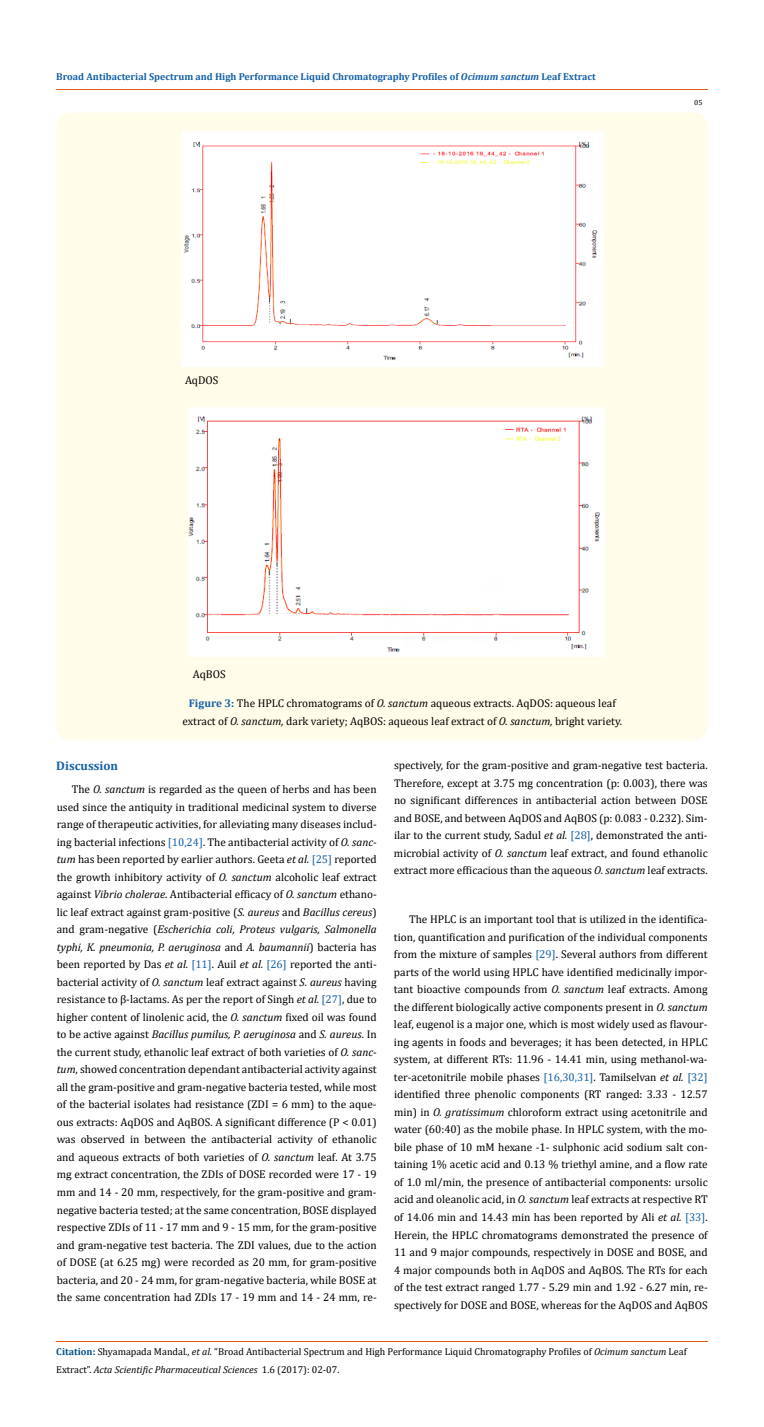
<style>
.page{position:relative;width:764px;height:1427px;background:#fff}
.page>*{position:absolute;margin:0;border:0;box-sizing:border-box;transform-origin:0 0}
.t1{font:700 12.5px "Cambria";color:#1560a6}
.t2{font:11.25px/17.5px "Cambria";color:#000;text-align:justify}
.t3{font:10px/17.5px "Cambria";color:#000}
.t4{font:700 10px "Cambria";color:#1560a6}
.t5{font:7.5px "Cambria";color:#000}
.s1{font-style:italic}
.s2{font-weight:700;color:#1560a6}
.s3{color:#1560a6}
.s4{font-weight:700;color:#035089}
</style>
<div class="page">
<div style="left:56px;top:112px;width:652px;height:628px;background:#fffde9;border-radius:15px"></div>
<div style="left:181px;top:131px;width:422px;height:235px;background:#fff"></div>
<div style="left:189px;top:407px;width:415px;height:249px;background:#fff"></div>
<hr style="left:56px;top:90px;width:652px;height:1px;background:#e05d1a">
<hr style="left:56px;top:1340px;width:652px;height:1px;background:#e05d1a">
<p class="t4" style="left:56px;top:69px;width:541px">Broad Antibacterial Spectrum and High Performance Liquid Chromatography Profiles of <span class="s1">Ocimum sanctum</span> Leaf Extract</p>
<p class="t5" style="left:694px;top:98px;width:10px">05</p>
<p class="t2" style="left:185px;top:371px;width:35px">AqDOS</p>
<p class="t2" style="left:193px;top:665px;width:34px">AqBOS</p>
<p class="t2" style="left:182px;top:694px;width:441px;text-align:center"><span class="s2">Figure 3:</span> The HPLC chromatograms of <span class="s1">O. sanctum</span> aqueous extracts. AqDOS: aqueous leaf extract of <span class="s1">O. sanctum,</span> dark variety; AqBOS: aqueous leaf extract of <span class="s1">O. sanctum,</span> bright variety.</p>
<p class="t1" style="left:56px;top:757px;width:63px">Discussion</p>
<p class="t2" style="left:57px;top:780px;width:321px;text-indent:15px">The <span class="s1">O. sanctum</span> is regarded as the queen of herbs and has been used since the antiquity in traditional medicinal system to diverse range of therapeutic activities, for alleviating many diseases includ&shy;ing bacterial infections <span class="s3">[10,24]</span>. The antibacterial activity of <span class="s1">O. sanc&shy;tum</span> has been reported by earlier authors. Geeta <span class="s1">et al.</span> <span class="s3">[25]</span> reported the growth inhibitory activity of <span class="s1">O. sanctum</span> alcoholic leaf extract against <span class="s1">Vibrio cholerae</span>. Antibacterial efficacy of <span class="s1">O. sanctum</span> ethano&shy;lic leaf extract against gram-positive (<span class="s1">S. aureus</span> and <span class="s1">Bacillus cereus</span>) and gram-negative (<span class="s1">Escherichia coli, Proteus vulgaris, Salmonella typhi, K. pneumonia, P. aeruginosa</span> and <span class="s1">A. baumannii</span>) bacteria has been reported by Das <span class="s1">et al.</span> <span class="s3">[11]</span>. Auil <span class="s1">et al.</span> <span class="s3">[26]</span> reported the anti&shy;bacterial activity of <span class="s1">O. sanctum</span> leaf extract against <span class="s1">S. aureus</span> having resistance to β-lactams. As per the report of Singh <span class="s1">et al.</span> <span class="s3">[27]</span>, due to higher content of linolenic acid, the <span class="s1">O. sanctum</span> fixed oil was found to be active against <span class="s1">Bacillus pumilus, P. aeruginosa</span> and <span class="s1">S. aureus</span>. In the current study, ethanolic leaf extract of both varieties of <span class="s1">O. sanc&shy;tum</span>, showed concentration dependant antibacterial activity against all the gram-positive and gram-negative bacteria tested, while most of the bacterial isolates had resistance (ZDI = 6 mm) to the aque&shy;ous extracts: AqDOS and AqBOS. A significant difference (P &lt; 0.01) was observed in between the antibacterial activity of ethanolic and aqueous extracts of both varieties of <span class="s1">O. sanctum</span> leaf. At 3.75 mg extract concentration, the ZDIs of DOSE recorded were 17 - 19 mm and 14 - 20 mm, respectively, for the gram-positive and gram&shy;negative bacteria tested; at the same concentration, BOSE displayed respective ZDIs of 11 - 17 mm and 9 - 15 mm, for the gram-positive and gram-negative test bacteria. The ZDI values, due to the action of DOSE (at 6.25 mg) were recorded as 20 mm, for gram-positive bacteria, and 20 - 24 mm, for gram-negative bacteria, while BOSE at the same concentration had ZDIs 17 - 19 mm and 14 - 24 mm, re-</p>
<p class="t2" style="left:394px;top:756px;width:315px">spectively, for the gram-positive and gram-negative test bacteria.<br>Therefore, except at 3.75 mg concentration (p: 0.003), there was no significant differences in antibacterial action between DOSE and BOSE, and between AqDOS and AqBOS (p: 0.083 - 0.232). Sim&shy;ilar to the current study, Sadul <span class="s1">et al.</span> <span class="s3">[28]</span>, demonstrated the anti&shy;microbial activity of <span class="s1">O. sanctum</span> leaf extract, and found ethanolic extract more efficacious than the aqueous <span class="s1">O. sanctum</span> leaf extracts.</p>
<p class="t2" style="left:394px;top:910px;width:315px;text-indent:15px">The HPLC is an important tool that is utilized in the identifica&shy;tion, quantification and purification of the individual components from the mixture of samples <span class="s3">[29]</span>. Several authors from different parts of the world using HPLC have identified medicinally impor&shy;tant bioactive compounds from <span class="s1">O. sanctum</span> leaf extracts. Among the different biologically active components present in <span class="s1">O. sanctum </span>leaf, eugenol is a major one, which is most widely used as flavour&shy;ing agents in foods and beverages; it has been detected, in HPLC system, at different RTs: 11.96 - 14.41 min, using methanol-wa&shy;ter-acetonitrile mobile phases <span class="s3">[16,30,31]</span>. Tamilselvan <span class="s1">et al.</span> <span class="s3">[32] </span>identified three phenolic components (RT ranged: 3.33 - 12.57 min) in <span class="s1">O. gratissimum</span> chloroform extract using acetonitrile and water (60:40) as the mobile phase. In HPLC system, with the mo&shy;bile phase of 10 mM hexane -1- sulphonic acid sodium salt con&shy;taining 1% acetic acid and 0.13 % triethyl amine, and a flow rate of 1.0 ml/min, the presence of antibacterial components: ursolic acid and oleanolic acid, in <span class="s1">O. sanctum</span> leaf extracts at respective RT of 14.06 min and 14.43 min has been reported by Ali <span class="s1">et al.</span> <span class="s3">[33]</span>.<br>Herein, the HPLC chromatograms demonstrated the presence of 11 and 9 major compounds, respectively in DOSE and BOSE, and 4 major compounds both in AqDOS and AqBOS. The RTs for each of the test extract ranged 1.77 - 5.29 min and 1.92 - 6.27 min, re&shy;spectively for DOSE and BOSE, whereas for the AqDOS and AqBOS</p>
<p class="t3" style="left:56px;top:1342px;width:632px"><span class="s4">Citation:</span> Shyamapada Mandal<span class="s1">., et al.</span> “Broad Antibacterial Spectrum and High Performance Liquid Chromatography Profiles of <span class="s1">Ocimum sanctum</span> Leaf<br>Extract”. <span class="s1">Acta Scientific Pharmaceutical Sciences</span> 1.6 (2017): 02-07.</p>
</div>
